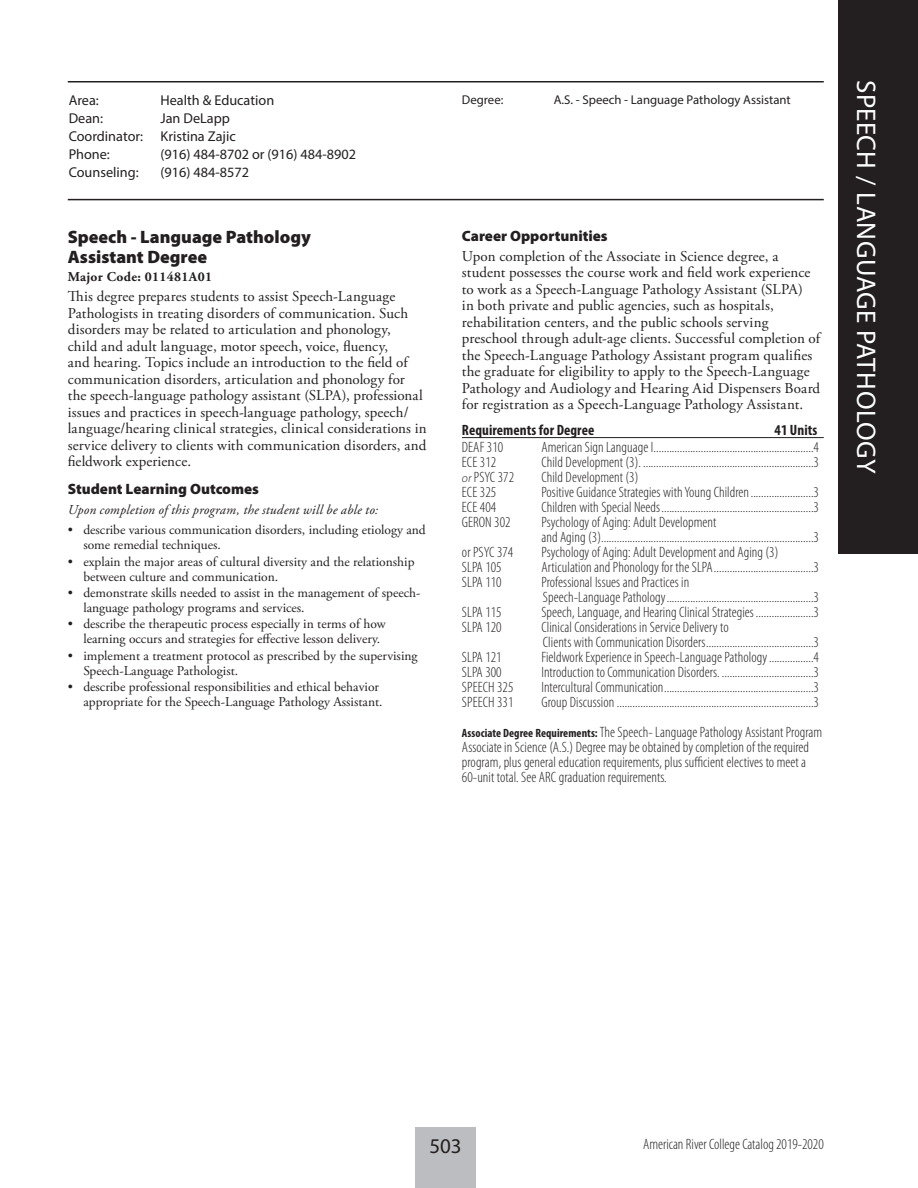
<style>
.page{position:relative;width:918px;height:1188px;background:#fff}
.page>*{position:absolute;margin:0;border:0;box-sizing:border-box;transform-origin:0 0}
._2018-Page_Head_Righ{font:27px "Myriad Pro";letter-spacing:.01em;color:#fff}
.t1{font:21px "Myriad Pro";color:#231f20}
._2018-Heading_2{font:900 18px/19.5px "Myriad Pro";color:#231f20}
._2018-Table_text{font:300 condensed 15px/15px "Myriad Pro";letter-spacing:.005em;color:#231f20}
._2018-Body_text{font:15px/16.5px "Adobe Garamond Pro";letter-spacing:.01em;color:#231f20}
._2018-Table_Head_w_o{font:300 condensed 15px/15px "Myriad Pro";letter-spacing:.005em;color:#231f20}
._2018-Heading_3{font:900 15px "Myriad Pro";color:#231f20}
._2018-Table_Head_UL{font:700 condensed 15px "Myriad Pro";letter-spacing:.005em;color:#231f20}
._2018-Header_text{font:14.25px "Myriad Pro";color:#231f20}
._2018-Body_text-just{font:13.5px/15px "Adobe Garamond Pro";color:#231f20}
._2018-Body_text-2{font:italic 13.5px "Adobe Garamond Pro";letter-spacing:.015em;color:#231f20}
._2018-Major_Code{font:700 13.5px "Adobe Garamond Pro";letter-spacing:.025em;color:#231f20}
._2018-Header_text_2{font:12.75px "Myriad Pro";color:#231f20}
.s1{font-style:italic;font-stretch:normal;font-size:12px}
.s2{font-weight:700;font-size:12px}
</style>
<div class="page">
<div style="left:415px;top:1127px;width:61px;height:61px;background:#bcbdc0"></div>
<hr style="left:68px;top:199px;width:756px;height:1px;background:#231f20">
<hr style="left:68px;top:81px;width:756px;height:1px;background:#231f20">
<hr style="left:462px;top:437px;width:362px;height:1px;background:#231f20">
<div style="left:838px;top:0;width:80px;height:554px;background:#231f20"></div>
<p class="_2018-Header_text" style="left:69px;top:92px;width:32px">Area:</p>
<p class="_2018-Header_text" style="left:160px;top:92px;width:115px">Health &amp; Education</p>
<p class="_2018-Header_text" style="left:69px;top:110px;width:36px">Dean:</p>
<p class="_2018-Header_text" style="left:160px;top:110px;width:71px">Jan DeLapp</p>
<p class="_2018-Header_text" style="left:69px;top:128px;width:169px">Coordinator: Kristina Zajic</p>
<p class="_2018-Header_text" style="left:69px;top:146px;width:43px">Phone:</p>
<p class="_2018-Header_text" style="left:160px;top:146px;width:197px">(916) 484-8702 or (916) 484-8902</p>
<p class="_2018-Header_text" style="left:69px;top:164px;width:71px">Counseling:</p>
<p class="_2018-Header_text" style="left:160px;top:164px;width:90px">(916) 484-8572</p>
<p class="_2018-Heading_2" style="left:68px;top:227px;width:245px">Speech - Language Pathology<br>Assistant Degree</p>
<p class="_2018-Major_Code" style="left:68px;top:269px;width:146px">Major Code: 011481A01</p>
<p class="_2018-Body_text" style="left:68px;top:289px;width:361px">This degree prepares students to assist Speech-Language Pathologists in treating disorders of communication. Such disorders may be related to articulation and phonology,<br>child and adult language, motor speech, voice, fluency,<br>and hearing. Topics include an introduction to the field of communication disorders, articulation and phonology for the speech-language pathology assistant (SLPA), professional issues and practices in speech-language pathology, speech/ language/hearing clinical strategies, clinical considerations in service delivery to clients with communication disorders, and fieldwork experience.</p>
<p class="_2018-Heading_3" style="left:68px;top:481px;width:193px">Student Learning Outcomes</p>
<p class="_2018-Body_text-2" style="left:68px;top:502px;width:312px">Upon completion of this program, the student will be able to:</p>
<p class="_2018-Body_text-just" style="left:83px;top:523px;width:344px;text-indent:-16px">• describe various communication disorders, including etiology and some remedial techniques.</p>
<p class="_2018-Body_text-just" style="left:83px;top:554px;width:333px;text-indent:-16px">• explain the major areas of cultural diversity and the relationship between culture and communication.</p>
<p class="_2018-Body_text-just" style="left:83px;top:586px;width:339px;text-indent:-16px">• demonstrate skills needed to assist in the management of speech&shy;language pathology programs and services.</p>
<p class="_2018-Body_text-just" style="left:83px;top:617px;width:304px;text-indent:-16px">• describe the therapeutic process especially in terms of how learning occurs and strategies for effective lesson delivery.</p>
<p class="_2018-Body_text-just" style="left:83px;top:648px;width:336px;text-indent:-16px">• implement a treatment protocol as prescribed by the supervising<br>Speech-Language Pathologist.</p>
<p class="_2018-Body_text-just" style="left:68px;top:680px;width:316px;text-align:right">• describe professional responsibilities and ethical behavior appropriate for the Speech-Language Pathology Assistant.</p>
<p class="_2018-Header_text_2" style="left:462px;top:92px;width:43px">Degree:</p>
<p class="_2018-Header_text_2" style="left:554px;top:92px;width:239px">A.S. - Speech - Language Pathology Assistant</p>
<p class="_2018-Heading_3" style="left:462px;top:227px;width:147px">Career Opportunities</p>
<p class="_2018-Body_text" style="left:462px;top:248px;width:360px">Upon completion of the Associate in Science degree, a student possesses the course work and field work experience to work as a Speech-Language Pathology Assistant (SLPA)<br>in both private and public agencies, such as hospitals, rehabilitation centers, and the public schools serving preschool through adult-age clients. Successful completion of the Speech-Language Pathology Assistant program qualifies the graduate for eligibility to apply to the Speech-Language Pathology and Audiology and Hearing Aid Dispensers Board for registration as a Speech-Language Pathology Assistant.</p>
<p class="_2018-Table_Head_UL" style="left:462px;top:420px;width:134px">Requirements for Degree</p>
<p class="_2018-Table_Head_UL" style="left:775px;top:420px;width:44px">41 Units</p>
<p class="_2018-Table_text" style="left:462px;top:440px;width:43px">DEAF 310</p>
<p class="_2018-Table_text" style="left:541px;top:440px;width:279px">American Sign Language I.............................................................4</p>
<p class="_2018-Table_text" style="left:462px;top:455px;width:36px">ECE 312</p>
<p class="_2018-Table_text" style="left:541px;top:455px;width:279px">Child Development (3). .................................................................3</p>
<p class="_2018-Table_text" style="left:462px;top:470px;width:54px"><span class="s1">or</span> PSYC 372</p>
<p class="_2018-Table_text" style="left:541px;top:470px;width:99px">Child Development (3)</p>
<p class="_2018-Table_text" style="left:462px;top:485px;width:36px">ECE 325</p>
<p class="_2018-Table_text" style="left:541px;top:485px;width:279px">Positive Guidance Strategies with Young Children........................3</p>
<p class="_2018-Table_text" style="left:462px;top:500px;width:36px">ECE 404</p>
<p class="_2018-Table_text" style="left:541px;top:500px;width:279px">Children with Special Needs..........................................................3</p>
<p class="_2018-Table_text" style="left:462px;top:515px;width:50px">GERON 302</p>
<p class="_2018-Table_text" style="left:541px;top:515px;width:176px">Psychology of Aging: Adult Development</p>
<p class="_2018-Table_text" style="left:541px;top:530px;width:279px">and Aging (3).................................................................................3</p>
<p class="_2018-Table_text" style="left:462px;top:545px;width:53px">or PSYC 374</p>
<p class="_2018-Table_text" style="left:541px;top:545px;width:239px">Psychology of Aging: Adult Development and Aging (3)</p>
<p class="_2018-Table_text" style="left:462px;top:560px;width:41px">SLPA 105</p>
<p class="_2018-Table_text" style="left:541px;top:560px;width:279px">Articulation and Phonology for the SLPA......................................3</p>
<p class="_2018-Table_text" style="left:462px;top:575px;width:41px">SLPA 110</p>
<p class="_2018-Table_text" style="left:541px;top:575px;width:279px">Professional Issues and Practices in<br>Speech-Language Pathology........................................................3</p>
<p class="_2018-Table_text" style="left:462px;top:605px;width:41px">SLPA 115</p>
<p class="_2018-Table_text" style="left:541px;top:605px;width:279px">Speech, Language, and Hearing Clinical Strategies ......................3</p>
<p class="_2018-Table_text" style="left:462px;top:620px;width:41px">SLPA 120</p>
<p class="_2018-Table_text" style="left:541px;top:620px;width:279px">Clinical Considerations in Service Delivery to<br>Clients with Communication Disorders.........................................3</p>
<p class="_2018-Table_text" style="left:462px;top:650px;width:41px">SLPA 121</p>
<p class="_2018-Table_text" style="left:541px;top:650px;width:279px">Fieldwork Experience in Speech-Language Pathology.................4</p>
<p class="_2018-Table_text" style="left:462px;top:665px;width:41px">SLPA 300</p>
<p class="_2018-Table_text" style="left:541px;top:665px;width:279px">Introduction to Communication Disorders. ...................................3</p>
<p class="_2018-Table_text" style="left:462px;top:680px;width:53px">SPEECH 325</p>
<p class="_2018-Table_text" style="left:541px;top:680px;width:279px">Intercultural Communication.........................................................3</p>
<p class="_2018-Table_text" style="left:462px;top:695px;width:53px">SPEECH 331</p>
<p class="_2018-Table_text" style="left:541px;top:695px;width:279px">Group Discussion ...........................................................................3</p>
<p class="_2018-Table_Head_w_o" style="left:462px;top:725px;width:362px"><span class="s2">Associate Degree Requirements:</span> The Speech- Language Pathology Assistant Program Associate in Science (A.S.) Degree may be obtained by completion of the required program, plus general education requirements, plus sufficient electives to meet a 60-unit total. See ARC graduation requirements.</p>
<p class="_2018-Page_Head_Righ" style="left:883px;top:80px;width:395px;rotate:90deg">SPEECH / LANGUAGE PATHOLOGY</p>
<h2 class="t1" style="left:429px;top:1133px;width:34px">503</h2>
<p class="_2018-Table_Head_w_o" style="left:643px;top:1137px;width:182px">American River College Catalog 2019-2020</p>
</div>
